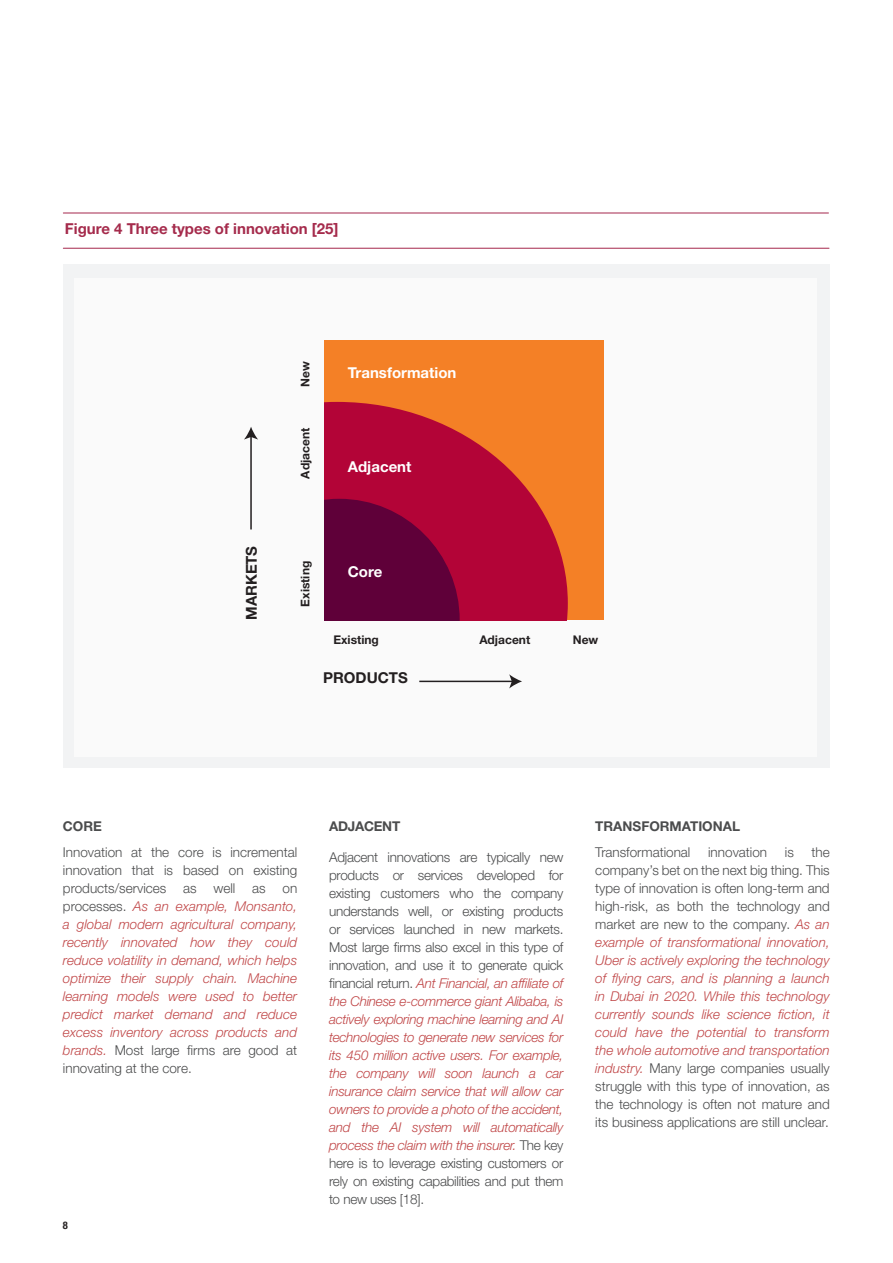
<style>
.page{position:relative;width:893px;height:1263px;background:#fff}
.page>*{position:absolute;margin:0;border:0;box-sizing:border-box;transform-origin:0 0}
.NEW{font:700 15px "Helvetica Neue";color:#a52b4c}
.t1{font:700 15px "Helvetica Neue";color:#fff}
.t2{font:700 15px "Helvetica Neue";color:#231f20}
.t3{font:300 13.5px/18px "Helvetica Neue";color:#4b4c4d;text-align:justify}
.t4{font:italic 300 13.5px/18px "Helvetica Neue";color:#c04647;text-align:justify}
.t5{font:700 13.5px "Helvetica Neue LT Std";color:#4b4c4d}
.t6{font:700 13.5px "Helvetica Neue LT Std";letter-spacing:-.02em;color:#4b4c4d}
.t7{font:700 12px "Helvetica Neue";color:#231f20}
.t8{font:700 condensed 10.5px "Helvetica Neue LT Std";color:#231f20}
.s1{font-style:normal;color:#4b4c4d}
.s2{font-style:italic;color:#c04647}
</style>
<div class="page">
<hr style="left:63px;top:213px;width:765px;height:1px;background:#a5274c">
<hr style="left:63px;top:248px;width:766px;height:1px;background:#a5274c">
<div style="left:63px;top:264px;width:767px;height:503px;background:#f2f3f4"></div>
<svg style="left:75px;top:279px;width:742px;height:478px"></svg>
<div style="left:325px;top:341px;width:279px;height:279px;background:#f48026"></div>
<svg style="left:325px;top:402px;width:243px;height:218px;fill:#b30437"></svg>
<svg style="left:325px;top:499px;width:135px;height:121px;background:#6f0038"></svg>
<hr style="left:419px;top:681px;width:94px;height:1px;background:#231f20">
<svg style="left:509px;top:674px;width:13px;height:14px"></svg>
<hr style="left:250px;top:436px;width:2px;height:93px;background:#231f20">
<svg style="left:244px;top:427px;width:14px;height:12px"></svg>
<p class="NEW" style="left:65px;top:219px;width:275px">Figure 4 Three types of innovation [25]</p>
<p class="t2" style="left:242px;top:620px;width:76px;rotate:-90deg">MARKETS</p>
<p class="t7" style="left:298px;top:387px;width:27px;rotate:-90deg">New</p>
<p class="t7" style="left:298px;top:479px;width:52px;rotate:-90deg">Adjacent</p>
<p class="t7" style="left:298px;top:606px;width:47px;rotate:-90deg">Existing</p>
<p class="t1" style="left:348px;top:364px;width:110px">Transformation</p>
<p class="t1" style="left:348px;top:458px;width:65px">Adjacent</p>
<p class="t1" style="left:348px;top:563px;width:36px">Core</p>
<p class="t7" style="left:333px;top:632px;width:47px">Existing</p>
<p class="t7" style="left:479px;top:632px;width:52px">Adjacent</p>
<p class="t7" style="left:573px;top:632px;width:27px">New</p>
<p class="t2" style="left:323px;top:669px;width:86px">PRODUCTS</p>
<p class="t5" style="left:63px;top:818px;width:41px">CORE</p>
<p class="t4" style="left:63px;top:843px;width:236px"><span class="s1">Innovation at the core is incremental innovation that is based on existing products/services as well as on processes.</span> As an example, Monsanto, a global modern agricultural company, recently innovated how they could reduce volatility in demand, which helps optimize their supply chain. Machine learning models were used to better predict market demand and reduce excess inventory across products and brands. <span class="s1">Most large firms are good at innovating at the core.</span></p>
<p class="t8" style="left:63px;top:1219px;width:7px">8</p>
<p class="t6" style="left:329px;top:818px;width:73px">ADJACENT</p>
<p class="t3" style="left:329px;top:848px;width:236px">Adjacent innovations are typically new products or services developed for existing customers who the company understands well, or existing products or services launched in new markets.<br>Most large firms also excel in this type of innovation, and use it to generate quick financial return. <span class="s2">Ant Financial, an affiliate of the Chinese e-commerce giant Alibaba, is actively exploring machine learning and AI technologies to generate new services for its 450 million active users. For example, the company will soon launch a car insurance claim service that will allow car owners to provide a photo of the accident, and the AI system will automatically process the claim with the insurer.</span> The key here is to leverage existing customers or rely on existing capabilities and put them to new uses [18].</p>
<p class="t5" style="left:595px;top:818px;width:146px">TRANSFORMATIONAL</p>
<p class="t3" style="left:595px;top:843px;width:97px">Transformational</p>
<p class="t3" style="left:708px;top:843px;width:61px">innovation</p>
<p class="t3" style="left:785px;top:843px;width:10px">is</p>
<p class="t3" style="left:595px;top:843px;width:236px;text-indent:216px">the company’s bet on the next big thing. This type of innovation is often long-term and high-risk, as both the technology and market are new to the company. <span class="s2">As an example of transformational innovation, Uber is actively exploring the technology of flying cars, and is planning a launch in Dubai in 2020. While this technology currently sounds like science fiction, it could have the potential to transform the whole automotive and transportation industry.</span> Many large companies usually struggle with this type of innovation, as the technology is often not mature and its business applications are still unclear.</p>
</div>
